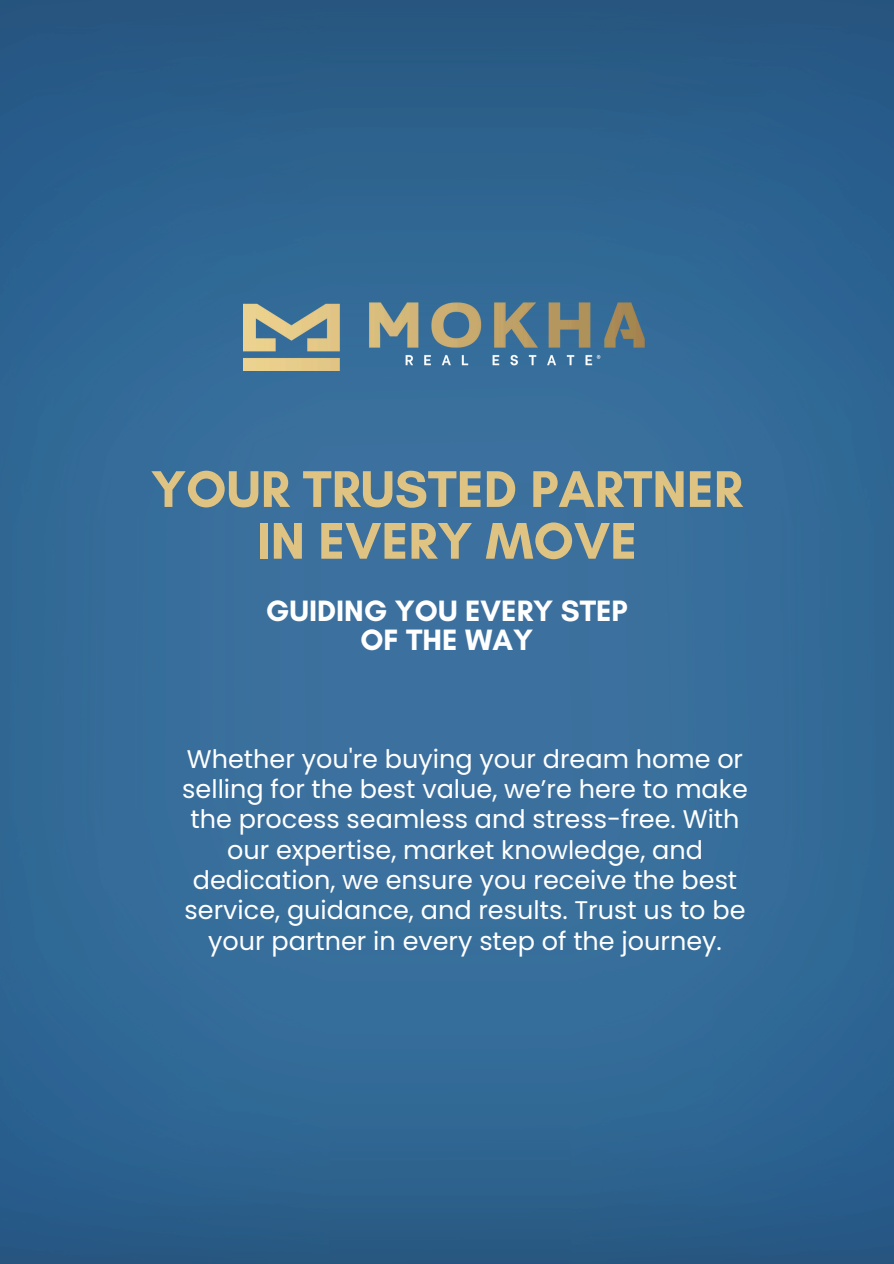
<style>
.page{position:relative;width:894px;height:1264px;background:#fff}
.page>*{position:absolute;margin:0;border:0;box-sizing:border-box;transform-origin:0 0}
.t1{font:700 52.5px/51.8px "Glacial Indifference";color:#dfc383;text-align:center}
.t2{font:700 30px/29.2px "Glacial Indifference";color:#fff;text-align:center}
.t3{font:25.5px/30.3px "Poppins";color:#fff;text-align:center}
</style>
<div class="page">
<img style="left:0;top:0;width:893px;height:1263px">
<img style="left:243px;top:301px;width:404px;height:70px">
<p class="t1" style="left:151px;top:462px;width:593px">YOUR TRUSTED PARTNER<br>IN EVERY MOVE</p>
<p class="t2" style="left:266px;top:596px;width:363px">GUIDING YOU EVERY STEP<br>OF THE WAY</p>
<h1 class="t3" style="left:182px;top:743px;width:567px">Whether you're buying your dream home or selling for the best value, we’re here to make the process seamless and stress-free. With our expertise, market knowledge, and dedication, we ensure you receive the best service, guidance, and results. Trust us to be your partner in every step of the journey.</h1>
</div>
